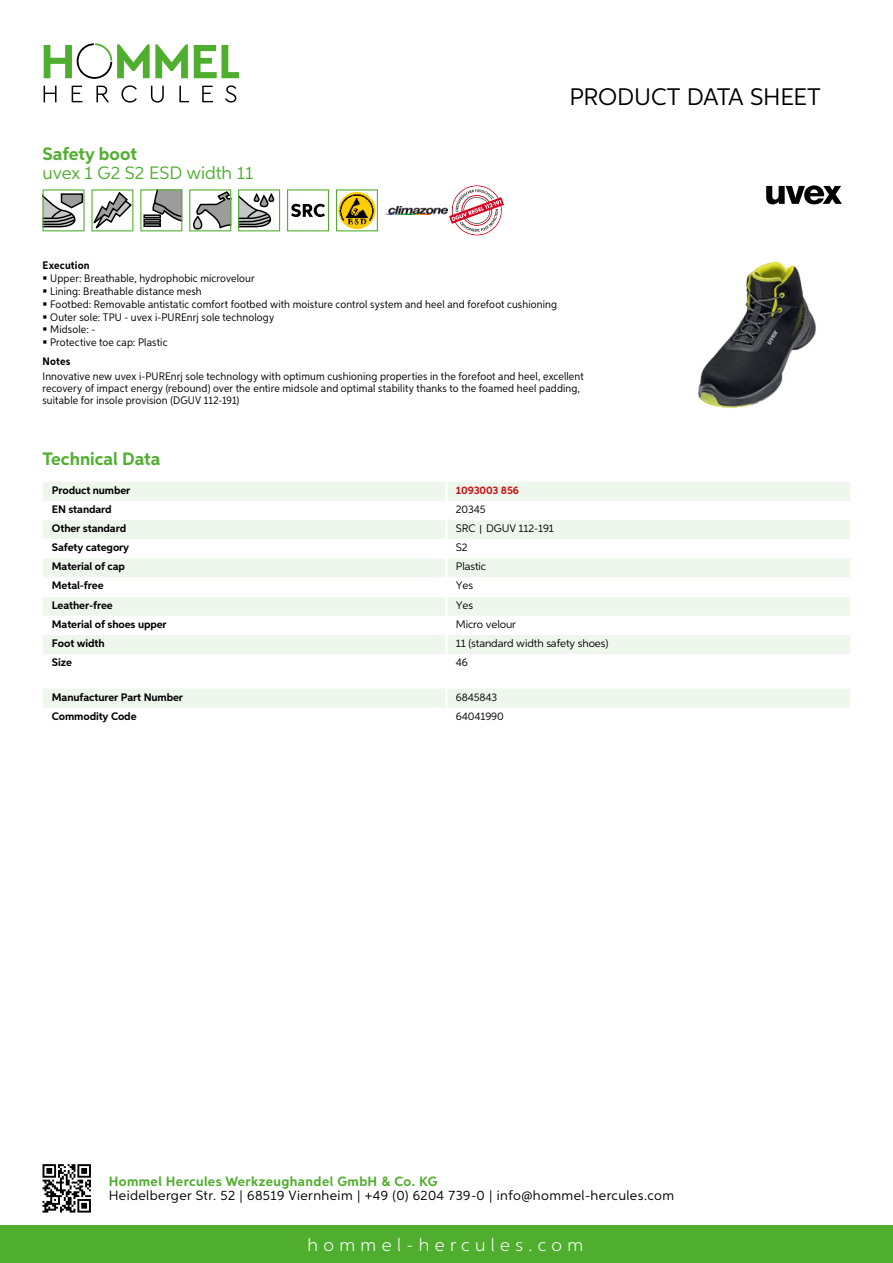
<style>
.page{position:relative;width:893px;height:1263px;background:#fff}
.page>*{position:absolute;margin:0;border:0;box-sizing:border-box;transform-origin:0 0}
.t1{font:24px "Aspira";letter-spacing:-.01em;color:#000}
.t2{font:700 18px "Aspira";color:#50ae2f}
.t3{font:300 18px "Aspira";letter-spacing:.3em;color:#fff}
.t4{font:18px "Aspira";color:#50ae2f}
.t5{font:13.5px "Aspira";letter-spacing:.03em;color:#000}
.t6{font:700 13.5px "Aspira";letter-spacing:.03em;color:#50ae2f}
.t7{font:10.95px/12.8px "Aspira Nar";letter-spacing:.015em;color:#000}
.t8{font:700 10.95px "Aspira";letter-spacing:-.01em;color:#000}
.t9{font:10.95px "Aspira";letter-spacing:-.01em;color:#000}
.t10{font:700 10.95px "Aspira Nar";letter-spacing:.015em;color:#000}
.t11{font:700 10.95px "Aspira";letter-spacing:-.01em;color:#cd1013}
.s1{font-family:"Wuerth Global";font-size:10.5px}
</style>
<div class="page">
<div style="left:0;top:1226px;width:893px;height:37px;background:#50ae2f"></div>
<svg style="left:43px;top:1164px;width:48px;height:48px"></svg>
<svg style="left:194px;top:45px;width:45px;height:33px"></svg>
<svg style="left:44px;top:43px;width:144px;height:36px"></svg>
<svg style="left:44px;top:86px;width:13px;height:16px"></svg>
<svg style="left:72px;top:86px;width:10px;height:16px"></svg>
<svg style="left:96px;top:86px;width:13px;height:16px"></svg>
<svg style="left:121px;top:85px;width:16px;height:18px"></svg>
<svg style="left:151px;top:86px;width:13px;height:17px"></svg>
<svg style="left:179px;top:86px;width:10px;height:16px"></svg>
<svg style="left:202px;top:86px;width:11px;height:16px"></svg>
<svg style="left:225px;top:85px;width:11px;height:18px"></svg>
<div style="left:43px;top:482px;width:807px;height:19px;background:#eef7eb"></div>
<svg style="left:43px;top:520px;width:807px;height:134px;fill:#eef7eb"></svg>
<hr style="left:445px;top:482px;width:3px;height:19px;background:#fff">
<hr style="left:445px;top:520px;width:3px;height:19px;background:#fff">
<hr style="left:445px;top:539px;width:3px;height:19px;background:#fff">
<hr style="left:445px;top:558px;width:3px;height:19px;background:#fff">
<hr style="left:445px;top:577px;width:3px;height:20px;background:#fff">
<hr style="left:445px;top:597px;width:3px;height:19px;background:#fff">
<hr style="left:445px;top:616px;width:3px;height:19px;background:#fff">
<hr style="left:445px;top:635px;width:3px;height:19px;background:#fff">
<div style="left:43px;top:689px;width:807px;height:19px;background:#eef7eb"></div>
<svg style="left:43px;top:189px;width:90px;height:42px"></svg>
<svg style="left:140px;top:189px;width:42px;height:42px"></svg>
<svg style="left:189px;top:189px;width:42px;height:42px"></svg>
<svg style="left:238px;top:189px;width:42px;height:42px"></svg>
<svg style="left:287px;top:189px;width:42px;height:42px"></svg>
<svg style="left:336px;top:189px;width:42px;height:42px"></svg>
<img style="left:385px;top:206px;width:63px;height:9px">
<svg style="left:449px;top:185px;width:55px;height:50px"></svg>
<img style="left:698px;top:261px;width:118px;height:147px">
<svg style="left:766px;top:185px;width:76px;height:19px"></svg>
<h2 class="t2" style="left:43px;top:142px;width:96px">Safety boot</h2>
<h2 class="t4" style="left:43px;top:162px;width:212px">uvex 1 G2 S2 ESD width 11</h2>
<h1 class="t1" style="left:569px;top:82px;width:253px">Product data sh eet</h1>
<p class="t10" style="left:43px;top:259px;width:49px">Execution</p>
<p class="t7" style="left:50px;top:272px;width:508px">Upper: Breathable, hydrophobic microvelour<br>Lining: Breathable distance mesh<br>Footbed: Removable antistatic comfort footbed with moisture control system and heel and forefoot cushioning Outer sole: TPU - uvex i-PUREnrj sole technology<br>Midsole: -<br>Protective toe cap: Plastic</p>
<p class="t10" style="left:43px;top:355px;width:29px">Notes</p>
<p class="t7" style="left:43px;top:370px;width:543px;line-height:12px">Innovative new uvex i-PUREnrj sole technology with optimum cushioning properties in the forefoot and heel, excellent recovery of impact energy (rebound) over the entire midsole and optimal stability thanks to the foamed heel padding, suitable for insole provision (DGUV 112-191)</p>
<h2 class="t2" style="left:43px;top:448px;width:120px">Technical Data</h2>
<p class="t8" style="left:52px;top:483px;width:80px">Product number</p>
<p class="t11" style="left:456px;top:483px;width:65px">1093003 856</p>
<p class="t8" style="left:52px;top:502px;width:61px">EN standard</p>
<p class="t9" style="left:456px;top:502px;width:31px">20345</p>
<p class="t8" style="left:52px;top:521px;width:76px">Other standard</p>
<p class="t9" style="left:456px;top:522px;width:100px">SRC <span class="s1">|</span> DGUV 112-191</p>
<p class="t8" style="left:52px;top:541px;width:79px">Safety category</p>
<p class="t9" style="left:456px;top:541px;width:13px">S2</p>
<p class="t8" style="left:52px;top:560px;width:75px">Material of cap</p>
<p class="t9" style="left:456px;top:560px;width:32px">Plastic</p>
<p class="t8" style="left:52px;top:579px;width:53px">Metal-free</p>
<p class="t9" style="left:456px;top:579px;width:19px">Yes</p>
<p class="t8" style="left:52px;top:598px;width:62px">Leather-free</p>
<p class="t9" style="left:456px;top:598px;width:19px">Yes</p>
<p class="t8" style="left:52px;top:617px;width:116px">Material of shoes upper</p>
<p class="t9" style="left:456px;top:617px;width:62px">Micro velour</p>
<p class="t8" style="left:52px;top:636px;width:54px">Foot width</p>
<p class="t9" style="left:456px;top:636px;width:154px">11 (standard width safety shoes)</p>
<p class="t8" style="left:52px;top:655px;width:22px">Size</p>
<p class="t9" style="left:456px;top:655px;width:14px">46</p>
<p class="t8" style="left:52px;top:690px;width:133px">Manufacturer Part Number</p>
<p class="t9" style="left:456px;top:690px;width:43px">6845843</p>
<p class="t8" style="left:52px;top:709px;width:86px">Commodity Code</p>
<p class="t9" style="left:456px;top:709px;width:49px">64041990</p>
<p class="t6" style="left:109px;top:1172px;width:330px">Hommel Hercules Werkzeughandel GmbH &amp; Co. KG</p>
<p class="t5" style="left:109px;top:1187px;width:567px">Heidelberger Str. 52 | 68519 Viernheim | +49 (0) 6204 739-0 | info@hommel-hercules.com</p>
<h2 class="t3" style="left:307px;top:1234px;width:277px">hommel-hercules.com</h2>
</div>
